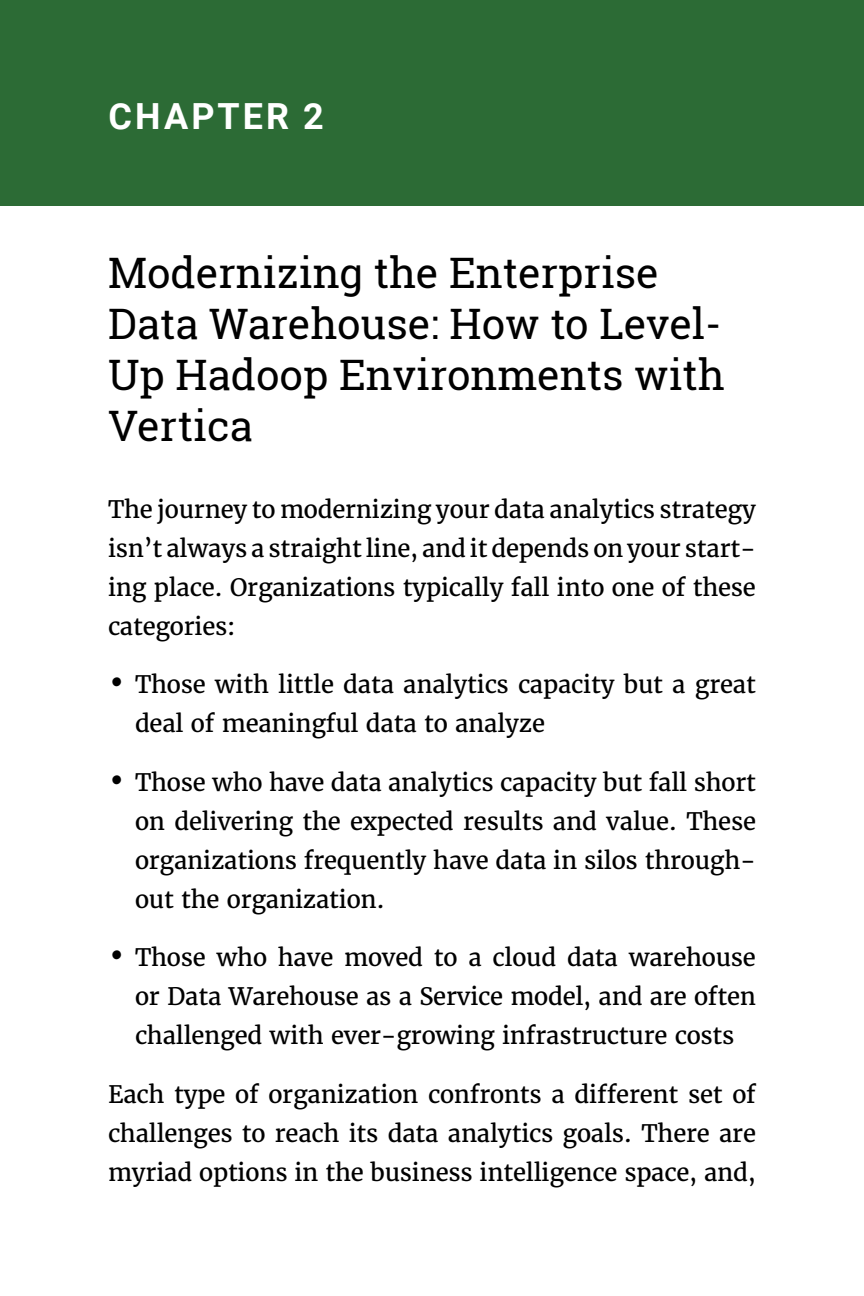
<style>
.page{position:relative;width:864px;height:1296px;background:#fff}
.page>*{position:absolute;margin:0;border:0;box-sizing:border-box;transform-origin:0 0}
.t1{font:42px/51px "Roboto Slab";color:#000}
.t2{font:700 36px "Roboto";letter-spacing:.085em;color:#fff}
.t3{font:24px/39px "Merriweather";letter-spacing:-.01em;color:#000;text-align:justify}
.s1{font-size:42px}
</style>
<div class="page">
<div style="left:0;top:0;width:864px;height:205px;background:#2c6b35"></div>
<h2 class="t2" style="left:109px;top:102px;width:217px">CHAPTER 2</h2>
<h1 class="t1" style="left:108px;top:251px;width:619px">Modernizing the Enterprise<br>Data Warehouse: How to Level-<br>Up Hadoop Environments with<br>Vertica</h1>
<p class="t3" style="left:108px;top:490px;width:650px">The journey to modernizing your data analytics strategy isn’t always a straight line, and it depends on your start&shy;ing place. Organizations typically fall into one of these categories:</p>
<p class="t3" style="left:135px;top:666px;width:622px;text-indent:-27px"><span class="s1">•</span> Those with little data analytics capacity but a great deal of meaningful data to analyze</p>
<p class="t3" style="left:135px;top:763px;width:623px;text-indent:-27px"><span class="s1">•</span> Those who have data analytics capacity but fall short on delivering the expected results and value. These organizations frequently have data in silos through&shy;out the organization.</p>
<p class="t3" style="left:135px;top:939px;width:623px;text-indent:-27px"><span class="s1">•</span> Those who have moved to a cloud data warehouse or Data Warehouse as a Service model, and are often challenged with ever-growing infrastructure costs</p>
<p class="t3" style="left:108px;top:1074px;width:649px">Each type of organization confronts a different set of challenges to reach its data analytics goals. There are myriad options in the business intelligence space, and,</p>
</div>
